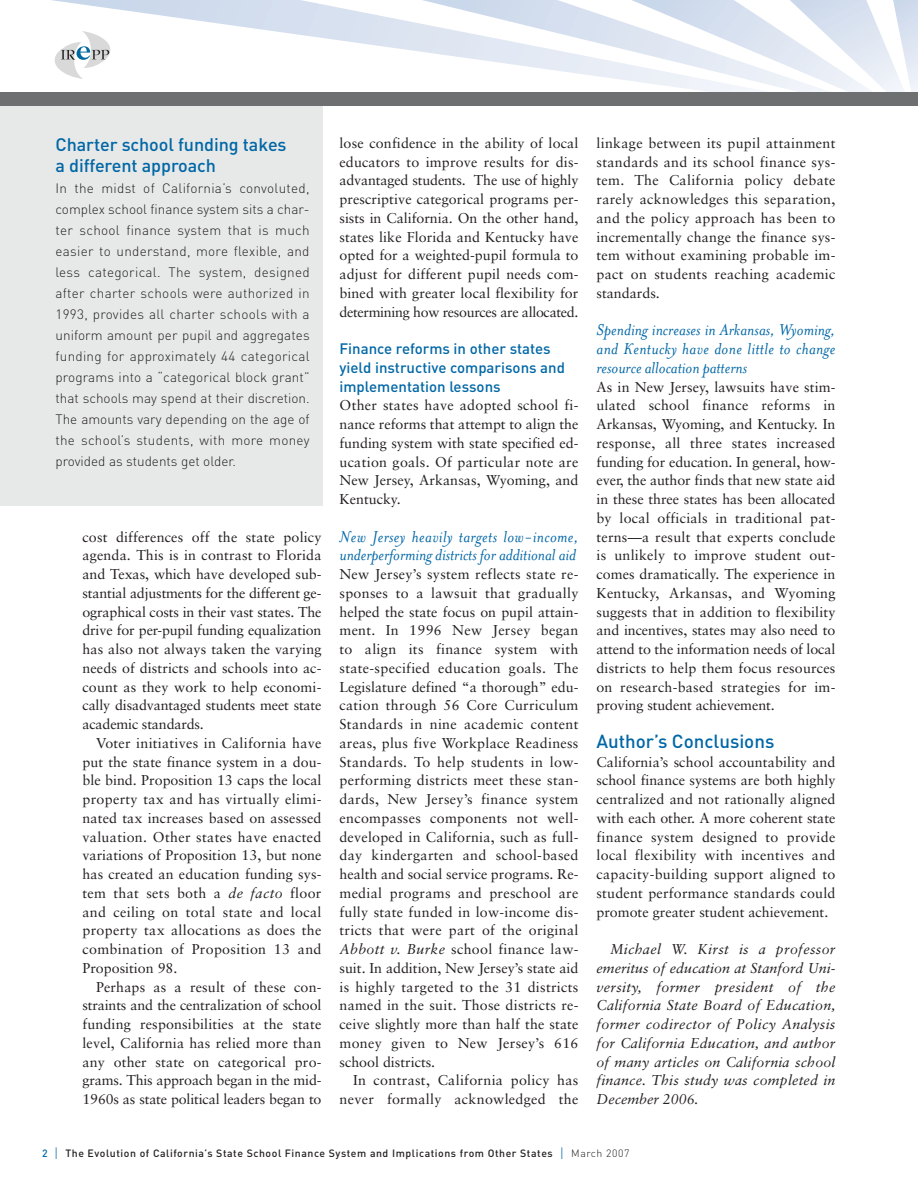
<style>
.page{position:relative;width:918px;height:1188px;background:#fff}
.page>*{position:absolute;margin:0;border:0;box-sizing:border-box;transform-origin:0 0}
.t1{font:500 18.75px "DIN";color:#0067a6}
.t2{font:italic 18px/18.8px "Mrs Eaves";color:#0067a6}
.t3{font:500 18px/21px "DIN";letter-spacing:-.005em;color:#0067a6}
.t4{font:500 15px/18.8px "DIN";color:#0067a6}
.t5{font:14.25px/18.8px "Sabon";letter-spacing:.005em;color:#231f20;text-align:justify}
.t6{font:italic 14.25px/18.8px "Sabon";letter-spacing:.015em;color:#231f20;text-align:justify}
.t7{font:300 13.5px/21px "DIN";color:#231f20;text-align:justify}
.t8{font:500 10.5px "DIN";letter-spacing:.055em;color:#231f20}
.s1{font-style:italic}
.s2{color:#0067a6}
.s3{font-weight:300;font-size:13.5px;color:#0067a6}
.s4{font-weight:300}
</style>
<div class="page">
<svg style="left:51px;top:0;width:866px;height:92px"></svg>
<svg style="left:53px;top:31px;width:59px;height:48px"></svg>
<div style="left:0;top:101px;width:322px;height:404px;background:#e7e8e8"></div>
<div style="left:0;top:92px;width:918px;height:13px;background:#6d6f71"></div>
<p class="t3" style="left:56px;top:136px;width:233px">Charter school funding takes a different approach</p>
<p class="t7" style="left:56px;top:180px;width:256px">In the midst of California’s convoluted, complex school finance system sits a char&shy;ter school finance system that is much easier to understand, more flexible, and less categorical. The system, designed after charter schools were authorized in 1993, provides all charter schools with a uniform amount per pupil and aggregates funding for approximately 44 categorical programs into a “categorical block grant” that schools may spend at their discretion.<br>The amounts vary depending on the age of the school’s students, with more money provided as students get older.</p>
<p class="t5" style="left:82px;top:528px;width:241px">cost differences off the state policy agenda. This is in contrast to Florida and Texas, which have developed sub&shy;stantial adjustments for the different ge&shy;ographical costs in their vast states. The drive for per-pupil funding equalization has also not always taken the varying needs of districts and schools into ac&shy;count as they work to help economi&shy;cally disadvantaged students meet state academic standards.</p>
<p class="t5" style="left:82px;top:735px;width:241px;text-indent:14px">Voter initiatives in California have put the state finance system in a dou&shy;ble bind. Proposition 13 caps the local property tax and has virtually elimi&shy;nated tax increases based on assessed valuation. Other states have enacted variations of Proposition 13, but none has created an education funding sys&shy;tem that sets both a <span class="s1">de facto</span> floor and ceiling on total state and local property tax allocations as does the combination of Proposition 13 and Proposition 98.</p>
<p class="t5" style="left:82px;top:978px;width:241px;text-indent:14px">Perhaps as a result of these con&shy;straints and the centralization of school funding responsibilities at the state level, California has relied more than any other state on categorical pro&shy;grams. This approach began in the mid-1960s as state political leaders began to</p>
<p class="t5" style="left:340px;top:135px;width:241px">lose confidence in the ability of local educators to improve results for dis&shy;advantaged students. The use of highly prescriptive categorical programs per&shy;sists in California. On the other hand, states like Florida and Kentucky have opted for a weighted-pupil formula to adjust for different pupil needs com&shy;bined with greater local flexibility for determining how resources are allocated.</p>
<p class="t4" style="left:339px;top:341px;width:227px">Finance reforms in other states yield instructive comparisons and implementation lessons</p>
<p class="t5" style="left:339px;top:397px;width:241px">Other states have adopted school fi&shy;nance reforms that attempt to align the funding system with state specified ed&shy;ucation goals. Of particular note are New Jersey, Arkansas, Wyoming, and Kentucky.</p>
<p class="t2" style="left:339px;top:529px;width:241px">New Jersey heavily targets low-income, underperforming districts for additional aid</p>
<p class="t5" style="left:339px;top:566px;width:241px">New Jersey’s system reflects state re&shy;sponses to a lawsuit that gradually helped the state focus on pupil attain&shy;ment. In 1996 New Jersey began to align its finance system with state-specified education goals. The Legislature defined “a thorough” edu&shy;cation through 56 Core Curriculum Standards in nine academic content areas, plus five Workplace Readiness Standards. To help students in low&shy;performing districts meet these stan&shy;dards, New Jersey’s finance system encompasses components not well&shy;developed in California, such as full&shy;day kindergarten and school-based health and social service programs. Re&shy;medial programs and preschool are fully state funded in low-income dis&shy;tricts that were part of the original <span class="s1">Abbott v. Burke</span> school finance law&shy;suit. In addition, New Jersey’s state aid is highly targeted to the 31 districts named in the suit. Those districts re&shy;ceive slightly more than half the state money given to New Jersey’s 616 school districts.</p>
<p class="t5" style="left:339px;top:1072px;width:240px;text-align:right">In contrast, California policy has never formally acknowledged the</p>
<p class="t5" style="left:597px;top:135px;width:241px">linkage between its pupil attainment standards and its school finance sys&shy;tem. The California policy debate rarely acknowledges this separation, and the policy approach has been to incrementally change the finance sys&shy;tem without examining probable im&shy;pact on students reaching academic standards.</p>
<p class="t2" style="left:597px;top:323px;width:240px;text-align:justify">Spending increases in Arkansas, Wyoming, and Kentucky have done little to change resource allocation patterns</p>
<p class="t5" style="left:597px;top:378px;width:241px">As in New Jersey, lawsuits have stim&shy;ulated school finance reforms in Arkansas, Wyoming, and Kentucky. In response, all three states increased funding for education. In general, how&shy;ever, the author finds that new state aid in these three states has been allocated by local officials in traditional pat&shy;terns—a result that experts conclude is unlikely to improve student out&shy;comes dramatically. The experience in Kentucky, Arkansas, and Wyoming suggests that in addition to flexibility and incentives, states may also need to attend to the information needs of local districts to help them focus resources on research-based strategies for im&shy;proving student achievement.</p>
<h1 class="t1" style="left:597px;top:734px;width:179px">Author’s Conclusions</h1>
<p class="t5" style="left:597px;top:753px;width:241px">California’s school accountability and school finance systems are both highly centralized and not rationally aligned with each other. A more coherent state finance system designed to provide local flexibility with incentives and capacity-building support aligned to student performance standards could promote greater student achievement.</p>
<p class="t6" style="left:597px;top:941px;width:241px;text-indent:14px">Michael W. Kirst is a professor emeritus of education at Stanford Uni&shy;versity, former president of the California State Board of Education, former codirector of Policy Analysis for California Education, and author of many articles on California school finance. This study was completed in December 2006.</p>
<p class="t8" style="left:42px;top:1149px;width:589px"><span class="s2">2</span> <span class="s3">|</span> The Evolution of California’s State School Finance System and Implications from Other States <span class="s3">|</span> <span class="s4">March 2007</span></p>
</div>
